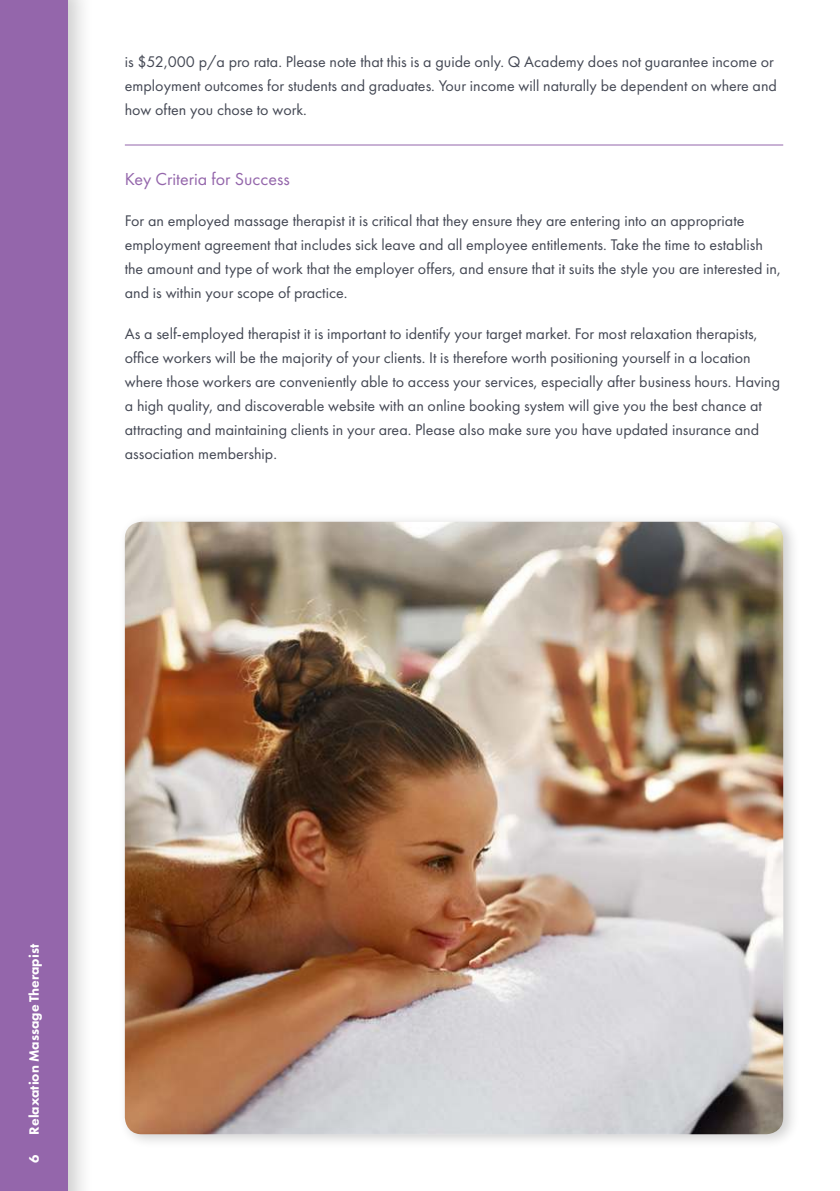
<style>
.page{position:relative;width:840px;height:1191px;background:#fff}
.page>*{position:absolute;margin:0;border:0;box-sizing:border-box;transform-origin:0 0}
.t1{font:18px "Futura PT";color:#9466ab}
.t2{font:16px/24px "Futura PT";color:#434753}
.t3{font:800 14px "Futura PT";color:#fff}
</style>
<div class="page">
<div style="left:0;top:0;width:94px;height:1191px;background:#000;opacity:.2"></div>
<div style="left:1px;top:0;width:67px;height:1191px;background:#9466ab"></div>
<hr style="left:125px;top:145px;width:657px;height:1px;background:#9466ab">
<div style="left:117px;top:513px;width:682px;height:637px;background:#000;opacity:.2"></div>
<img style="left:125px;top:522px;width:657px;height:612px">
<p class="t2" style="left:125px;top:51px;width:653px">is $52,000 p/a pro rata. Please note that this is a guide only. Q Academy does not guarantee income or employment outcomes for students and graduates. Your income will naturally be dependent on where and how often you chose to work.</p>
<p class="t1" style="left:125px;top:171px;width:166px">Key Criteria for Success</p>
<p class="t2" style="left:125px;top:210px;width:657px">For an employed massage therapist it is critical that they ensure they are entering into an appropriate employment agreement that includes sick leave and all employee entitlements. Take the time to establish the amount and type of work that the employer offers, and ensure that it suits the style you are interested in, and is within your scope of practice.</p>
<p class="t2" style="left:125px;top:323px;width:656px">As a self-employed therapist it is important to identify your target market. For most relaxation therapists, office workers will be the majority of your clients. It is therefore worth positioning yourself in a location where those workers are conveniently able to access your services, especially after business hours. Having a high quality, and discoverable website with an online booking system will give you the best chance at attracting and maintaining clients in your area. Please also make sure you have updated insurance and association membership.</p>
<p class="t3" style="left:28px;top:1134px;width:192px;rotate:-90deg">Relaxation Massage Therapist</p>
<p class="t3" style="left:28px;top:1162px;width:10px;rotate:-90deg">6</p>
</div>
